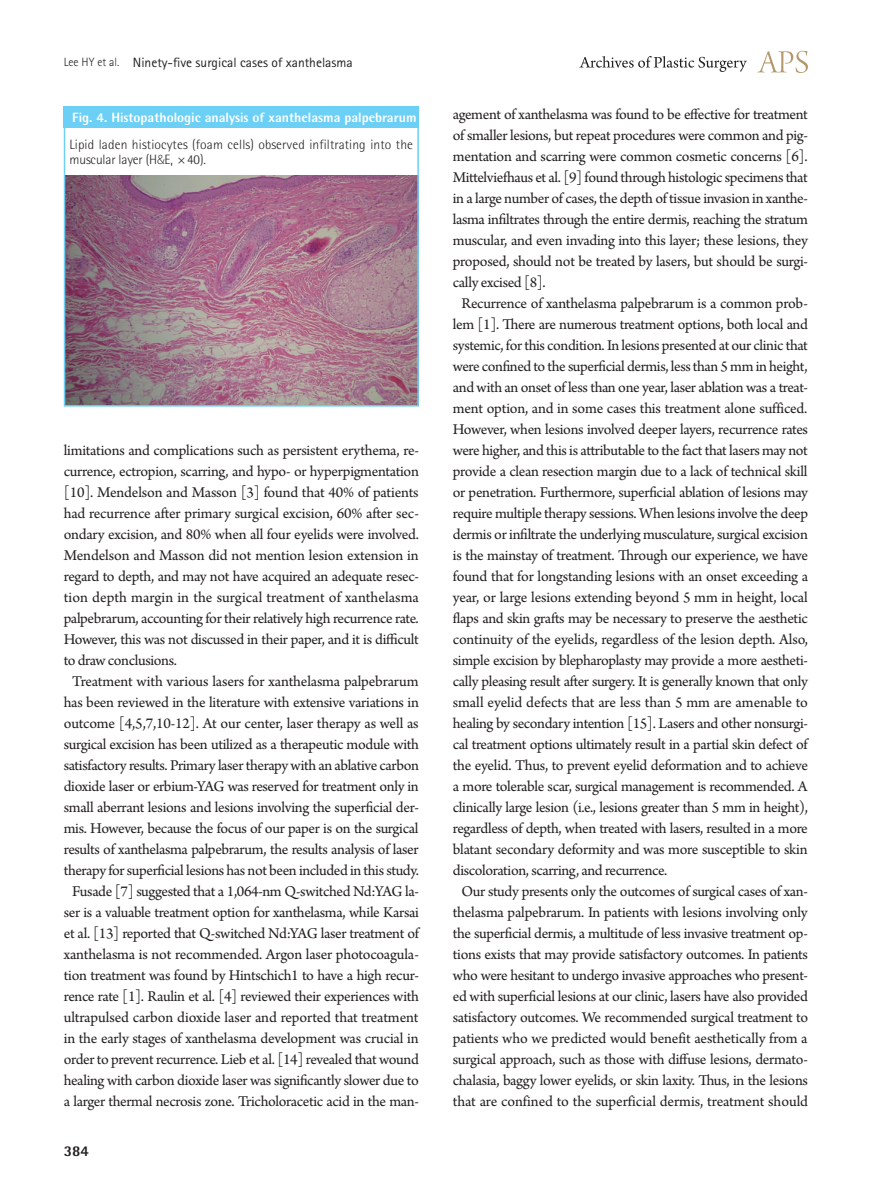
<style>
.page{position:relative;width:893px;height:1191px;background:#fff}
.page>*{position:absolute;margin:0;border:0;box-sizing:border-box;transform-origin:0 0}
.본문_성형{font:15.75px/21px "Arno Pro";letter-spacing:-.02em;color:#231f20;text-align:justify}
.t1{font:800 15px "Rotis Semi Sans Std";color:#231f20}
.그림__표-설명{font:300 13.5px/15px "Rotis Semi Sans Std";letter-spacing:.01em;color:#231f20}
.표_그림_제목_볼드{font:800 13.5px "Rotis Semi Sans Std";color:#fff}
.t2{font:13.5px "Rotis Sans Serif Std";color:#231f20}
.s1{font-weight:300;font-size:12px}
.s2{font-family:"Myriad Pro"}
.s3{font-family:"Helvetica Neue LT Std";font-stretch:condensed}
</style>
<div class="page">
<svg style="left:757px;top:51px;width:51px;height:22px"></svg>
<svg style="left:579px;top:56px;width:168px;height:16px"></svg>
<div style="left:64px;top:106px;width:355px;height:22px;background:#6bcff6"></div>
<img style="left:67px;top:176px;width:349px;height:227px">
<div style="left:64px;top:106px;width:355px;height:300px;border:2px solid #6bcff6"></div>
<p class="t2" style="left:64px;top:54px;width:291px"><span class="s1">Lee HY et al.</span> Ninety-five surgical cases of xanthelasma</p>
<p class="표_그림_제목_볼드" style="left:72px;top:108px;width:346px">Fig. 4. Histopathologic analysis of xanthelasma palpebrarum</p>
<p class="그림__표-설명" style="left:70px;top:137px;width:345px">Lipid laden histiocytes (foam cells) observed infiltrating into the muscular layer (H<span class="s2">&amp;</span>E, <span class="s3">×</span>40).</p>
<p class="본문_성형" style="left:64px;top:441px;width:357px">limitations and complications such as persistent erythema, re&shy;currence, ectropion, scarring, and hypo- or hyperpigmentation [10]. Mendelson and Masson [3] found that 40% of patients had recurrence after primary surgical excision, 60% after sec&shy;ondary excision, and 80% when all four eyelids were involved.<br>Mendelson and Masson did not mention lesion extension in regard to depth, and may not have acquired an adequate resec&shy;tion depth margin in the surgical treatment of xanthelasma palpebrarum, accounting for their relatively high recurrence rate.<br>However, this was not discussed in their paper, and it is difficult to draw conclusions.</p>
<p class="본문_성형" style="left:64px;top:672px;width:357px;text-align:center">Treatment with various lasers for xanthelasma palpebrarum has been reviewed in the literature with extensive variations in outcome [4,5,7,10-12]. At our center, laser therapy as well as surgical excision has been utilized as a therapeutic module with satisfactory results. Primary laser therapy with an ablative carbon dioxide laser or erbium-YAG was reserved for treatment only in small aberrant lesions and lesions involving the superficial der&shy;mis. However, because the focus of our paper is on the surgical results of xanthelasma palpebrarum, the results analysis of laser therapy for superficial lesions has not been included in this study.</p>
<p class="본문_성형" style="left:64px;top:882px;width:357px;text-align:center">Fusade [7] suggested that a 1,064-nm Q-switched Nd:YAG la&shy;ser is a valuable treatment option for xanthelasma, while Karsai et al. [13] reported that Q-switched Nd:YAG laser treatment of xanthelasma is not recommended. Argon laser photocoagula&shy;tion treatment was found by Hintschich1 to have a high recur&shy;rence rate [1]. Raulin et al. [4] reviewed their experiences with ultrapulsed carbon dioxide laser and reported that treatment in the early stages of xanthelasma development was crucial in order to prevent recurrence. Lieb et al. [14] revealed that wound healing with carbon dioxide laser was significantly slower due to a larger thermal necrosis zone. Tricholoracetic acid in the man-</p>
<p class="t1" style="left:64px;top:1141px;width:27px">384</p>
<p class="본문_성형" style="left:453px;top:105px;width:357px">agement of xanthelasma was found to be effective for treatment of smaller lesions, but repeat procedures were common and pig&shy;mentation and scarring were common cosmetic concerns [6].<br>Mittelviefhaus et al. [9] found through histologic specimens that in a large number of cases, the depth of tissue invasion in xanthe&shy;lasma infiltrates through the entire dermis, reaching the stratum muscular, and even invading into this layer; these lesions, they proposed, should not be treated by lasers, but should be surgi&shy;cally excised [8].</p>
<p class="본문_성형" style="left:453px;top:294px;width:357px;text-indent:9px">Recurrence of xanthelasma palpebrarum is a common prob&shy;lem [1]. There are numerous treatment options, both local and systemic, for this condition. In lesions presented at our clinic that were confined to the superficial dermis, less than 5 mm in height, and with an onset of less than one year, laser ablation was a treat&shy;ment option, and in some cases this treatment alone sufficed.<br>However, when lesions involved deeper layers, recurrence rates were higher, and this is attributable to the fact that lasers may not provide a clean resection margin due to a lack of technical skill or penetration. Furthermore, superficial ablation of lesions may require multiple therapy sessions. When lesions involve the deep dermis or infiltrate the underlying musculature, surgical excision is the mainstay of treatment. Through our experience, we have found that for longstanding lesions with an onset exceeding a year, or large lesions extending beyond 5 mm in height, local flaps and skin grafts may be necessary to preserve the aesthetic continuity of the eyelids, regardless of the lesion depth. Also, simple excision by blepharoplasty may provide a more aestheti&shy;cally pleasing result after surgery. It is generally known that only small eyelid defects that are less than 5 mm are amenable to healing by secondary intention [15]. Lasers and other nonsurgi&shy;cal treatment options ultimately result in a partial skin defect of the eyelid. Thus, to prevent eyelid deformation and to achieve a more tolerable scar, surgical management is recommended. A clinically large lesion (i.e., lesions greater than 5 mm in height), regardless of depth, when treated with lasers, resulted in a more blatant secondary deformity and was more susceptible to skin discoloration, scarring, and recurrence.</p>
<p class="본문_성형" style="left:453px;top:882px;width:357px;text-align:center">Our study presents only the outcomes of surgical cases of xan&shy;thelasma palpebrarum. In patients with lesions involving only the superficial dermis, a multitude of less invasive treatment op&shy;tions exists that may provide satisfactory outcomes. In patients who were hesitant to undergo invasive approaches who present&shy;ed with superficial lesions at our clinic, lasers have also provided satisfactory outcomes. We recommended surgical treatment to patients who we predicted would benefit aesthetically from a surgical approach, such as those with diffuse lesions, dermato&shy;chalasia, baggy lower eyelids, or skin laxity. Thus, in the lesions that are confined to the superficial dermis, treatment should</p>
</div>
